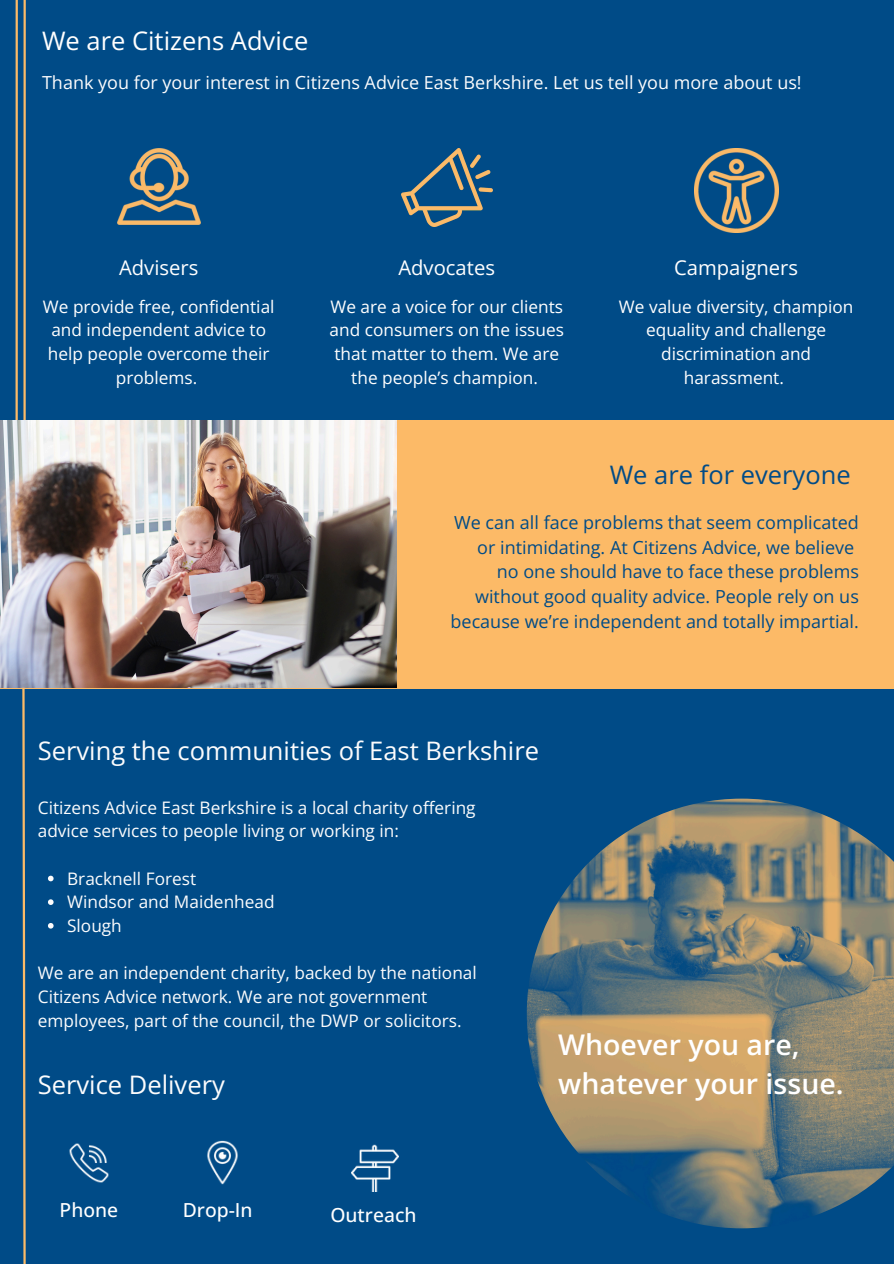
<style>
.page{position:relative;width:894px;height:1264px;background:#fff}
.page>*{position:absolute;margin:0;border:0;box-sizing:border-box;transform-origin:0 0}
.t1{font:600 28.5px/39.3px "Open Sans";color:#fff}
.t2{font:25.5px "Open Sans";color:#fcfcfd}
.t3{font:25.5px "Open Sans";color:#fff}
.t4{font:25.5px "Open Sans";color:#004b87}
.t5{font:20.25px "Open Sans";color:#fff}
.t6{font:500 19.35px "Open Sans";color:#fff}
.t7{font:18px/24.8px "Open Sans";color:#004b87;text-align:right}
.t8{font:18px "Open Sans";color:#fcfcfd}
.t9{font:17.25px/23.7px "Open Sans";color:#fcfcfd}
.t10{font:17.25px/23.7px "Open Sans";color:#fff;text-align:center}
</style>
<div class="page">
<div style="left:0;top:0;width:893px;height:1263px;background:#004b87"></div>
<hr style="left:16px;top:0;width:2px;height:465px;background:#fcba67">
<img style="left:694px;top:149px;width:83px;height:83px">
<img style="left:401px;top:149px;width:91px;height:77px">
<img style="left:118px;top:149px;width:82px;height:75px">
<hr style="left:23px;top:0;width:3px;height:471px;background:#fcba67">
<div style="left:0;top:420px;width:893px;height:268px;background:#fcba67"></div>
<img style="left:0;top:420px;width:396px;height:268px">
<svg style="left:21px;top:685px;width:6px;height:578px"></svg>
<svg style="left:48px;top:875px;width:6px;height:6px"></svg>
<svg style="left:48px;top:899px;width:6px;height:6px"></svg>
<svg style="left:48px;top:923px;width:6px;height:5px"></svg>
<img style="left:526px;top:798px;width:367px;height:430px">
<img style="left:69px;top:1143px;width:40px;height:40px">
<img style="left:351px;top:1144px;width:48px;height:47px">
<img style="left:207px;top:1140px;width:31px;height:45px">
<h4 class="t3" style="left:42px;top:23px;width:268px">We are Citizens Advice</h4>
<p class="t8" style="left:42px;top:70px;width:761px">Thank you for your interest in Citizens Advice East Berkshire. Let us tell you more about us!</p>
<p class="t5" style="left:119px;top:253px;width:81px">Advisers</p>
<p class="t5" style="left:398px;top:253px;width:98px">Advocates</p>
<h2 class="t5" style="left:673px;top:253px;width:126px">Campaigners</h2>
<h4 class="t10" style="left:43px;top:294px;width:233px">We provide free, confidential and independent advice to help people overcome their problems.</h4>
<p class="t10" style="left:329px;top:294px;width:236px">We are a voice for our clients and consumers on the issues that matter to them. We are the people’s champion.</p>
<p class="t10" style="left:618px;top:294px;width:236px">We value diversity, champion equality and challenge discrimination and harassment.</p>
<p class="t4" style="left:609px;top:457px;width:242px">We are for everyone</p>
<p class="t7" style="left:454px;top:509px;width:406px">We can all face problems that seem complicated or intimidating. At Citizens Advice, we believe</p>
<h2 class="t7" style="left:450px;top:559px;width:410px">no one should have to face these problems without good quality advice. People rely on us because we’re independent and totally impartial.</h2>
<p class="t2" style="left:38px;top:732px;width:502px">Serving the communities of East Berkshire</p>
<p class="t9" style="left:38px;top:795px;width:439px">Citizens Advice East Berkshire is a local charity offering</p>
<p class="t9" style="left:38px;top:818px;width:362px">advice services to people living or working in:</p>
<p class="t9" style="left:67px;top:866px;width:130px">Bracknell Forest</p>
<p class="t9" style="left:67px;top:889px;width:209px">Windsor and Maidenhead</p>
<p class="t9" style="left:67px;top:913px;width:56px">Slough</p>
<p class="t9" style="left:38px;top:960px;width:440px">We are an independent charity, backed by the national<br>Citizens Advice network. We are not government</p>
<p class="t9" style="left:38px;top:1007px;width:425px">employees, part of the council, the DWP or solicitors.</p>
<h4 class="t2" style="left:38px;top:1067px;width:188px">Service Delivery</h4>
<h3 class="t1" style="left:558px;top:1024px;width:287px">Whoever you are, whatever your issue.</h3>
<p class="t6" style="left:60px;top:1196px;width:60px">Phone</p>
<h3 class="t6" style="left:183px;top:1196px;width:71px">Drop-In</h3>
<h3 class="t6" style="left:330px;top:1201px;width:88px">Outreach</h3>
</div>
